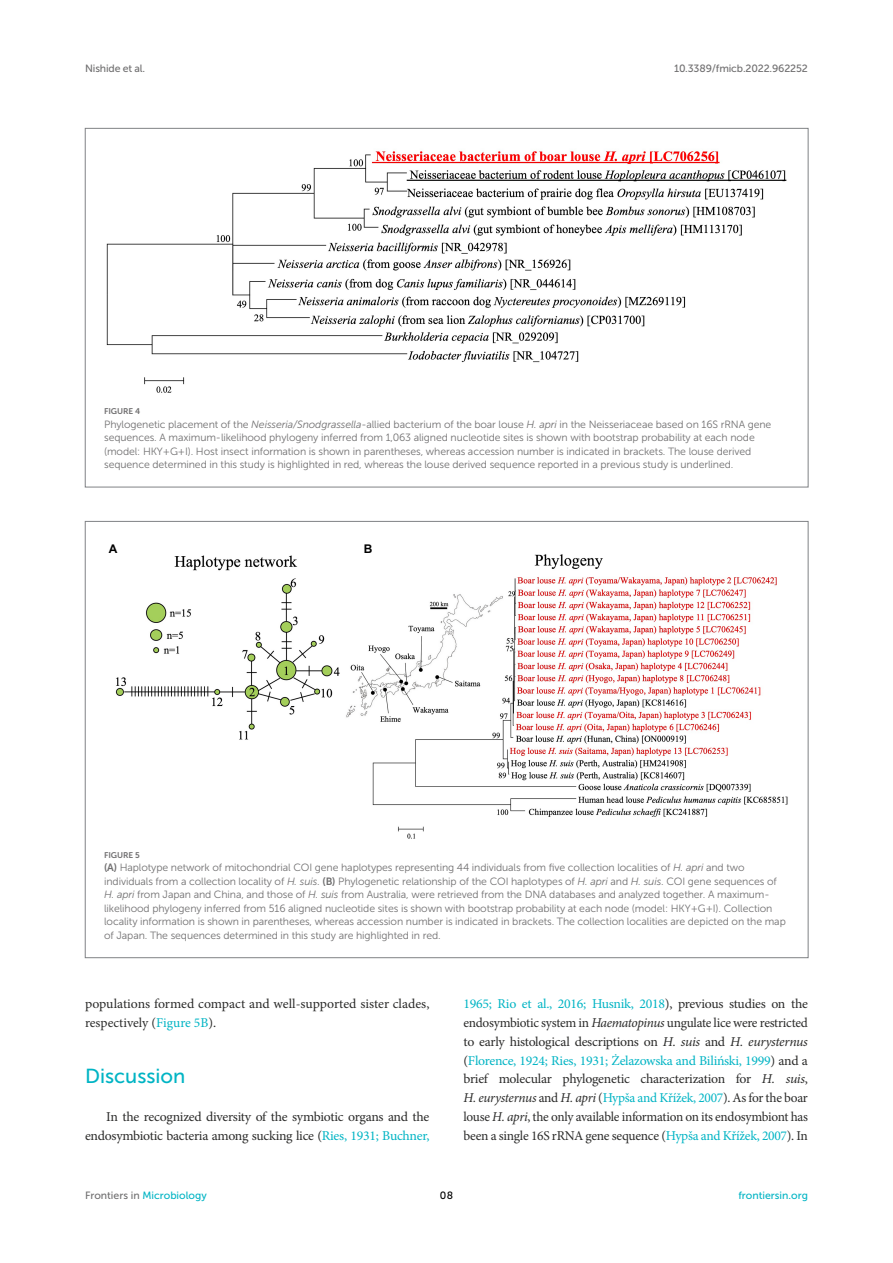
<style>
.page{position:relative;width:893px;height:1263px;background:#fff}
.page>*{position:absolute;margin:0;border:0;box-sizing:border-box;transform-origin:0 0}
.HEAD_1{font:20.25px "Museo Sans 500";color:#00b4c4}
.TEXT_FLUSH{font:13.5px/18.8px "Minion Pro";letter-spacing:-.02em;color:#2b2b2a;text-align:right}
.TEXT_FLUSH-2{font:13.5px/18.8px "Minion Pro";color:#2b2b2a}
.t1{font:700 12px "Arial";color:#000}
.FIG_LEG{font:10.5px/13.5px "Museo Sans 300";letter-spacing:-.01em;color:#706f70}
.t2{font:10.5px "Museo Sans 500";color:#00b4c4}
.t3{font:10.5px "Museo Sans 500";letter-spacing:-.015em;color:#706f70}
.t4{font:10.5px "Museo Sans 500";color:#000}
.FIG_HD{font:8.25px "Museo Sans 700";letter-spacing:-.01em;color:#706f70}
.s1{font-style:italic}
.s2{font-family:"Museo Sans 700"}
.s3{color:#00b4c4}
.s4{color:#706f70}
</style>
<div class="page">
<img style="left:115px;top:554px;width:673px;height:285px">
<img style="left:106px;top:151px;width:681px;height:242px">
<p class="t3" style="left:85px;top:63px;width:62px">Nishide et al.</p>
<p class="t3" style="left:674px;top:63px;width:135px">10.3389/fmicb.2022.962252</p>
<p class="FIG_HD" style="left:104px;top:407px;width:37px">FIGURE 4</p>
<p class="FIG_LEG" style="left:104px;top:417px;width:669px">Phylogenetic placement of the <span class="s1">Neisseria/Snodgrassella</span>-allied bacterium of the boar louse <span class="s1">H. apri</span> in the Neisseriaceae based on 16S rRNA gene sequences. A maximum-likelihood phylogeny inferred from 1,063 aligned nucleotide sites is shown with bootstrap probability at each node (model: HKY + G + I). Host insect information is shown in parentheses, whereas accession number is indicated in brackets. The louse derived sequence determined in this study is highlighted in red, whereas the louse derived sequence reported in a previous study is underlined.</p>
<p class="t1" style="left:109px;top:540px;width:10px">A</p>
<p class="t1" style="left:364px;top:540px;width:10px">B</p>
<p class="FIG_HD" style="left:104px;top:850px;width:37px">FIGURE 5</p>
<p class="FIG_LEG" style="left:104px;top:861px;width:683px"><span class="s2">(A)</span> Haplotype network of mitochondrial COI gene haplotypes representing 44 individuals from five collection localities of <span class="s1">H. apri</span> and two individuals from a collection locality of <span class="s1">H. suis</span>. <span class="s2">(B)</span> Phylogenetic relationship of the COI haplotypes of <span class="s1">H. apri</span> and <span class="s1">H. suis</span>. COI gene sequences of <span class="s1">H. apri</span> from Japan and China, and those of <span class="s1">H. suis</span> from Australia, were retrieved from the DNA databases and analyzed together. A maximum&shy;likelihood phylogeny inferred from 516 aligned nucleotide sites is shown with bootstrap probability at each node (model: HKY + G + I). Collection locality information is shown in parentheses, whereas accession number is indicated in brackets. The collection localities are depicted on the map of Japan. The sequences determined in this study are highlighted in red.</p>
<p class="TEXT_FLUSH-2" style="left:85px;top:995px;width:346px">populations formed compact and well-supported sister clades, respectively (<span class="s3">Figure 5B</span>).</p>
<p class="HEAD_1" style="left:85px;top:1065px;width:102px">Discussion</p>
<p class="TEXT_FLUSH" style="left:85px;top:1107px;width:346px">In the recognized diversity of the symbiotic organs and the endosymbiotic bacteria among sucking lice (<span class="s3">Ries, 1931; Buchner,</span></p>
<p class="TEXT_FLUSH" style="left:463px;top:995px;width:346px;text-align:justify"><span class="s3">1965; Rio et al., 2016; Husnik, 2018</span>), previous studies on the endosymbiotic system in <span class="s1">Haematopinus</span> ungulate lice were restricted to early histological descriptions on <span class="s1">H. suis</span> and <span class="s1">H. eurysternus </span>(<span class="s3">Florence, 1924; Ries, 1931; Żelazowska and Biliński, 1999</span>) and a brief molecular phylogenetic characterization for <span class="s1">H. suis</span>, <span class="s1">H. eurysternus</span> and <span class="s1">H. apri</span> (<span class="s3">Hypša and Křížek, 2007</span>). As for the boar louse <span class="s1">H. apri</span>, the only available information on its endosymbiont has been a single 16S rRNA gene sequence (<span class="s3">Hypša and Křížek, 2007</span>). In</p>
<p class="t2" style="left:85px;top:1190px;width:123px"><span class="s4">Frontiers in</span> Microbiology</p>
<p class="t4" style="left:440px;top:1190px;width:15px">08</p>
<p class="t2" style="left:738px;top:1190px;width:71px">frontiersin.org</p>
</div>
